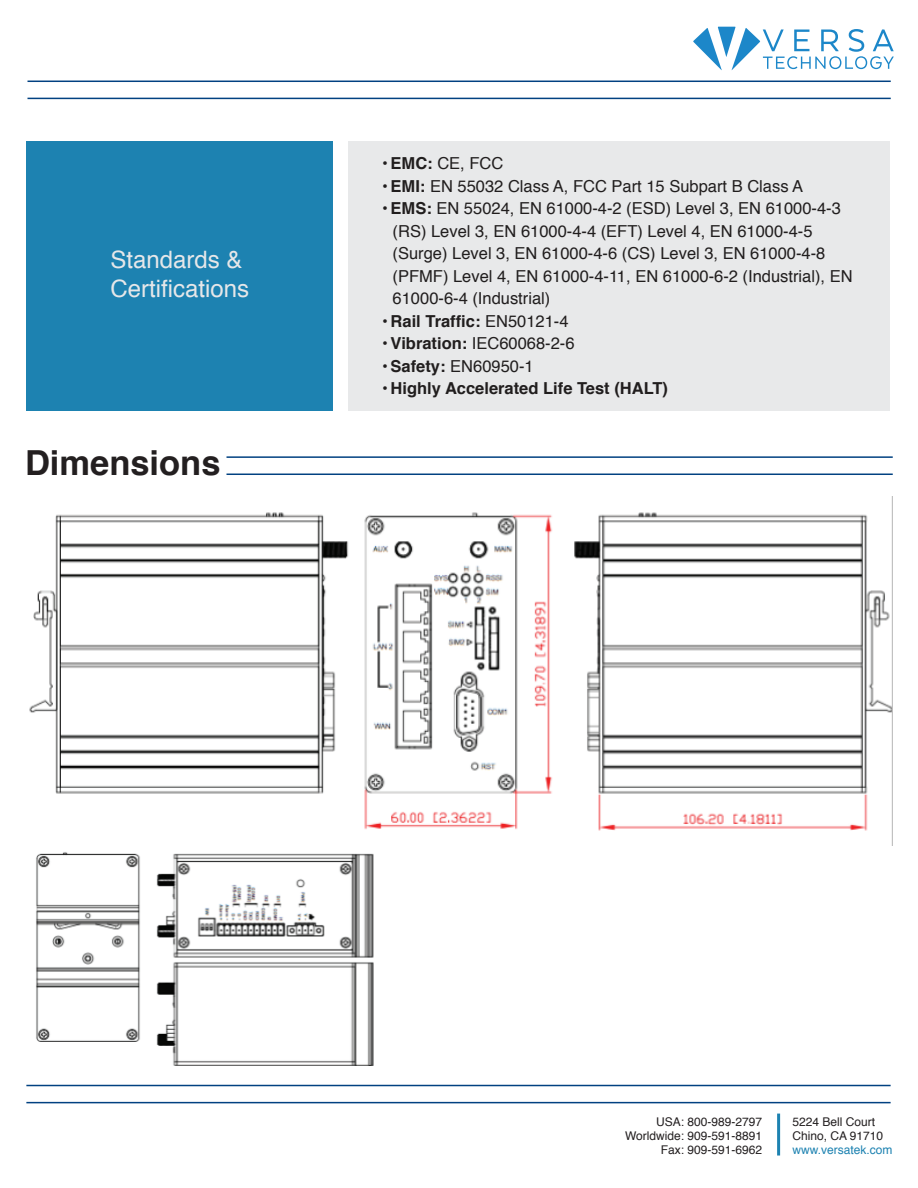
<style>
.page{position:relative;width:918px;height:1188px;background:#fff}
.page>*{position:absolute;margin:0;border:0;box-sizing:border-box;transform-origin:0 0}
.t1{font:700 34.5px "Helvetica";color:#231f20}
.t2{font:24px/28.8px "Helvetica";color:#e6e7e9}
.t3{font:16.5px/22.5px "Helvetica";color:#211e1e}
.t4{font:700 16.5px "Helvetica";color:#211e1e}
.t5{font:12px/14.4px "Helvetica";color:#231f20}
.t6{font:12px "Helvetica";color:#1d82b1}
.s1{font-weight:700}
.s2{font-weight:400}
</style>
<div class="page">
<div style="left:27px;top:142px;width:306px;height:269px;background:#1d82b1"></div>
<div style="left:348px;top:142px;width:542px;height:269px;background:#e6e7e9"></div>
<hr style="left:777px;top:1114px;width:3px;height:42px;background:#1d82b1">
<hr style="left:26px;top:1085px;width:865px;height:1px;background:#014181">
<hr style="left:26px;top:1102px;width:865px;height:1px;background:#014181">
<hr style="left:28px;top:81px;width:863px;height:1px;background:#014181">
<hr style="left:28px;top:98px;width:863px;height:1px;background:#014181">
<hr style="left:227px;top:456px;width:666px;height:2px;background:#014181">
<hr style="left:227px;top:474px;width:666px;height:1px;background:#014181">
<svg style="left:693px;top:27px;width:201px;height:43px"></svg>
<img style="left:29px;top:496px;width:864px;height:349px">
<img style="left:29px;top:840px;width:350px;height:226px">
<h2 class="t2" style="left:110px;top:246px;width:140px">Standards &amp;<br>Certifications</h2>
<h1 class="t1" style="left:25px;top:435px;width:197px">Dimensions</h1>
<p class="t3" style="left:382px;top:153px;width:123px">• <span class="s1">EMC:</span> CE, FCC</p>
<p class="t3" style="left:382px;top:175px;width:423px">• <span class="s1">EMI:</span> EN 55032 Class A, FCC Part 15 Subpart B Class A</p>
<p class="t3" style="left:393px;top:198px;width:462px;text-indent:-10px">• <span class="s1">EMS:</span> EN 55024, EN 61000-4-2 (ESD) Level 3, EN 61000-4-3 (RS) Level 3, EN 61000-4-4 (EFT) Level 4, EN 61000-4-5 (Surge) Level 3, EN 61000-4-6 (CS) Level 3, EN 61000-4-8 (PFMF) Level 4, EN 61000-4-11, EN 61000-6-2 (Industrial), EN 61000-6-4 (Industrial)</p>
<p class="t4" style="left:382px;top:308px;width:188px"><span class="s2">•</span> Rail Traffic: <span class="s2">EN50121-4</span></p>
<p class="t3" style="left:382px;top:333px;width:194px">• <span class="s1">Vibration:</span> IEC60068-2-6</p>
<p class="t3" style="left:382px;top:355px;width:153px">• <span class="s1">Safety:</span> EN60950-1</p>
<p class="t4" style="left:382px;top:375px;width:288px"><span class="s2">•</span> Highly Accelerated Life Test (HALT)</p>
<p class="t5" style="left:625px;top:1114px;width:139px;text-align:right">USA: 800-989-2797<br>Worldwide: 909-591-8891<br>Fax: 909-591-6962</p>
<p class="t5" style="left:792px;top:1114px;width:92px">5224 Bell Court<br>Chino, CA 91710</p>
<p class="t6" style="left:792px;top:1141px;width:102px">www.versatek.com</p>
</div>
